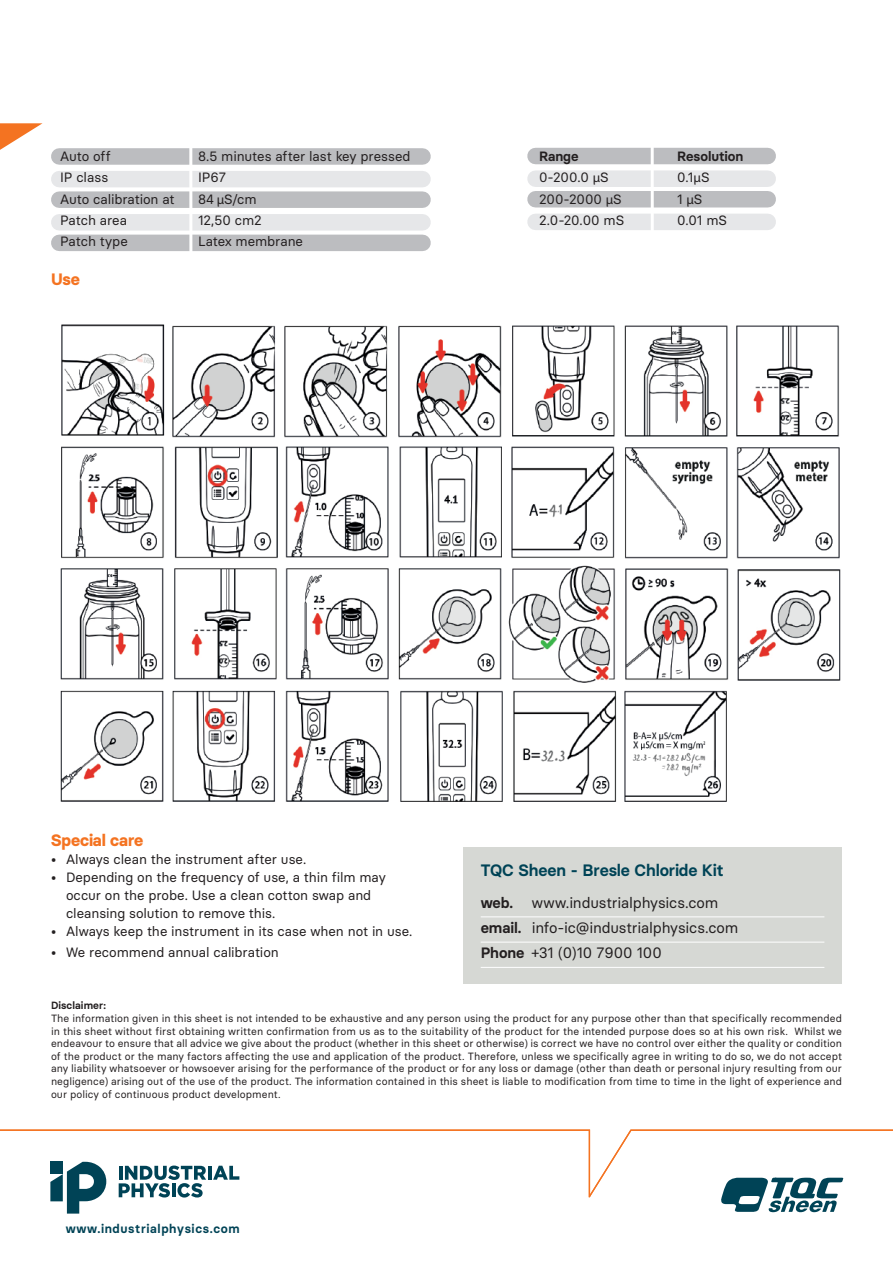
<style>
.page{position:relative;width:893px;height:1263px;background:#fff}
.page>*{position:absolute;margin:0;border:0;box-sizing:border-box;transform-origin:0 0}
.t1{font:600 16.5px "Basier Circle";letter-spacing:-.005em;color:#004356}
.t2{font:700 16.5px "Basier Circle";letter-spacing:-.005em;color:#f47321}
.t3{font:15px/25.2px "Basier Circle";letter-spacing:-.01em;color:#231f20}
.t4{font:13.5px/18px "Basier Circle";letter-spacing:-.005em;color:#231f20}
.t5{font:600 13.5px "Basier Circle";color:#231f20}
.t6{font:600 12.45px "Basier Circle";letter-spacing:.05em;color:#004356}
.t7{font:10.5px/12.6px "Basier Circle";letter-spacing:.005em;color:#231f20;text-align:justify}
.t8{font:600 10.5px "Basier Circle";letter-spacing:.01em;color:#231f20}
.s1{font-family:"Myriad Pro"}
.s2{font-weight:600}
</style>
<div class="page">
<svg style="left:721px;top:1201px;width:116px;height:11px"></svg>
<svg style="left:50px;top:1201px;width:38px;height:12px"></svg>
<div style="left:463px;top:847px;width:379px;height:136px;background:#d6d8d4"></div>
<hr style="left:481px;top:916px;width:343px;height:1px;background:#fff">
<hr style="left:481px;top:942px;width:343px;height:1px;background:#fff">
<hr style="left:481px;top:967px;width:343px;height:1px;background:#fff">
<svg style="left:0;top:1129px;width:893px;height:72px"></svg>
<svg style="left:0;top:123px;width:43px;height:27px"></svg>
<div style="left:59px;top:214px;width:363px;height:17px;background:#e6e7e9"></div>
<div style="left:59px;top:235px;width:363px;height:16px;background:#bcbdc0"></div>
<div style="left:59px;top:171px;width:363px;height:16px;background:#e6e7e9"></div>
<div style="left:59px;top:148px;width:363px;height:17px;background:#bcbdc0"></div>
<div style="left:59px;top:191px;width:363px;height:17px;background:#bcbdc0"></div>
<hr style="left:189px;top:141px;width:3px;height:135px;background:#fff">
<img style="left:60px;top:324px;width:781px;height:478px">
<div style="left:743px;top:710px;width:110px;height:115px;background:#fff"></div>
<div style="left:535px;top:214px;width:233px;height:16px;background:#e6e7e9"></div>
<div style="left:535px;top:170px;width:233px;height:17px;background:#e6e7e9"></div>
<div style="left:535px;top:148px;width:233px;height:16px;background:#bcbdc0"></div>
<div style="left:535px;top:191px;width:233px;height:16px;background:#bcbdc0"></div>
<hr style="left:651px;top:140px;width:3px;height:136px;background:#fff">
<p class="t4" style="left:60px;top:147px;width:52px">Auto off</p>
<p class="t4" style="left:198px;top:147px;width:214px">8.5 minutes after last key pressed</p>
<p class="t4" style="left:60px;top:168px;width:50px">IP class</p>
<p class="t4" style="left:198px;top:168px;width:30px">IP67</p>
<p class="t4" style="left:60px;top:190px;width:116px">Auto calibration at</p>
<p class="t4" style="left:198px;top:190px;width:60px">84 <span class="s1">μ</span>S/cm</p>
<p class="t4" style="left:60px;top:211px;width:69px">Patch area</p>
<p class="t4" style="left:198px;top:211px;width:65px">12,50 cm2</p>
<p class="t4" style="left:60px;top:232px;width:69px">Patch type</p>
<p class="t4" style="left:198px;top:232px;width:107px">Latex membrane</p>
<h1 class="t2" style="left:51px;top:269px;width:30px">Use</h1>
<p class="t5" style="left:539px;top:147px;width:41px">Range</p>
<p class="t5" style="left:677px;top:147px;width:68px">Resolution</p>
<p class="t4" style="left:539px;top:168px;width:71px">0-200.0 <span class="s1">μ</span>S</p>
<p class="t4" style="left:677px;top:168px;width:34px">0.1<span class="s1">μ</span>S</p>
<p class="t4" style="left:539px;top:190px;width:84px">200-2000 <span class="s1">μ</span>S</p>
<p class="t4" style="left:677px;top:190px;width:27px">1 <span class="s1">μ</span>S</p>
<p class="t4" style="left:539px;top:211px;width:87px">2.0-20.00 mS</p>
<p class="t4" style="left:677px;top:211px;width:52px">0.01 mS</p>
<h1 class="t2" style="left:51px;top:830px;width:94px">Special care</h1>
<p class="t4" style="left:51px;top:850px;width:257px">• Always clean the instrument after use.</p>
<p class="t4" style="left:66px;top:868px;width:321px;text-indent:-15px">• Depending on the frequency of use, a thin film may occur on the probe. Use a clean cotton swap and cleansing solution to remove this.</p>
<p class="t4" style="left:51px;top:922px;width:363px">• Always keep the instrument in its case when not in use.</p>
<p class="t4" style="left:51px;top:943px;width:229px">• We recommend annual calibration</p>
<h1 class="t1" style="left:481px;top:860px;width:244px">TQC Sheen - Bresle Chloride Kit</h1>
<h2 class="t3" style="left:481px;top:890px;width:259px"><span class="s2">web.</span> www.industrialphysics.com <span class="s2">email.</span> info-ic@industrialphysics.com<br><span class="s2">Phone</span> +31 (0)10 7900 100</h2>
<p class="t8" style="left:51px;top:999px;width:56px">Disclaimer:</p>
<p class="t7" style="left:51px;top:1012px;width:792px">The information given in this sheet is not intended to be exhaustive and any person using the product for any purpose other than that specifically recommended in this sheet without first obtaining written confirmation from us as to the suitability of the product for the intended purpose does so at his own risk. Whilst we endeavour to ensure that all advice we give about the product (whether in this sheet or otherwise) is correct we have no control over either the quality or condition of the product or the many factors affecting the use and application of the product. Therefore, unless we specifically agree in writing to do so, we do not accept any liability whatsoever or howsoever arising for the performance of the product or for any loss or damage (other than death or personal injury resulting from our negligence) arising out of the use of the product. The information contained in this sheet is liable to modification from time to time in the light of experience and our policy of continuous product development.</p>
<p class="t6" style="left:66px;top:1221px;width:175px">www.industrialphysics.com</p>
</div>
